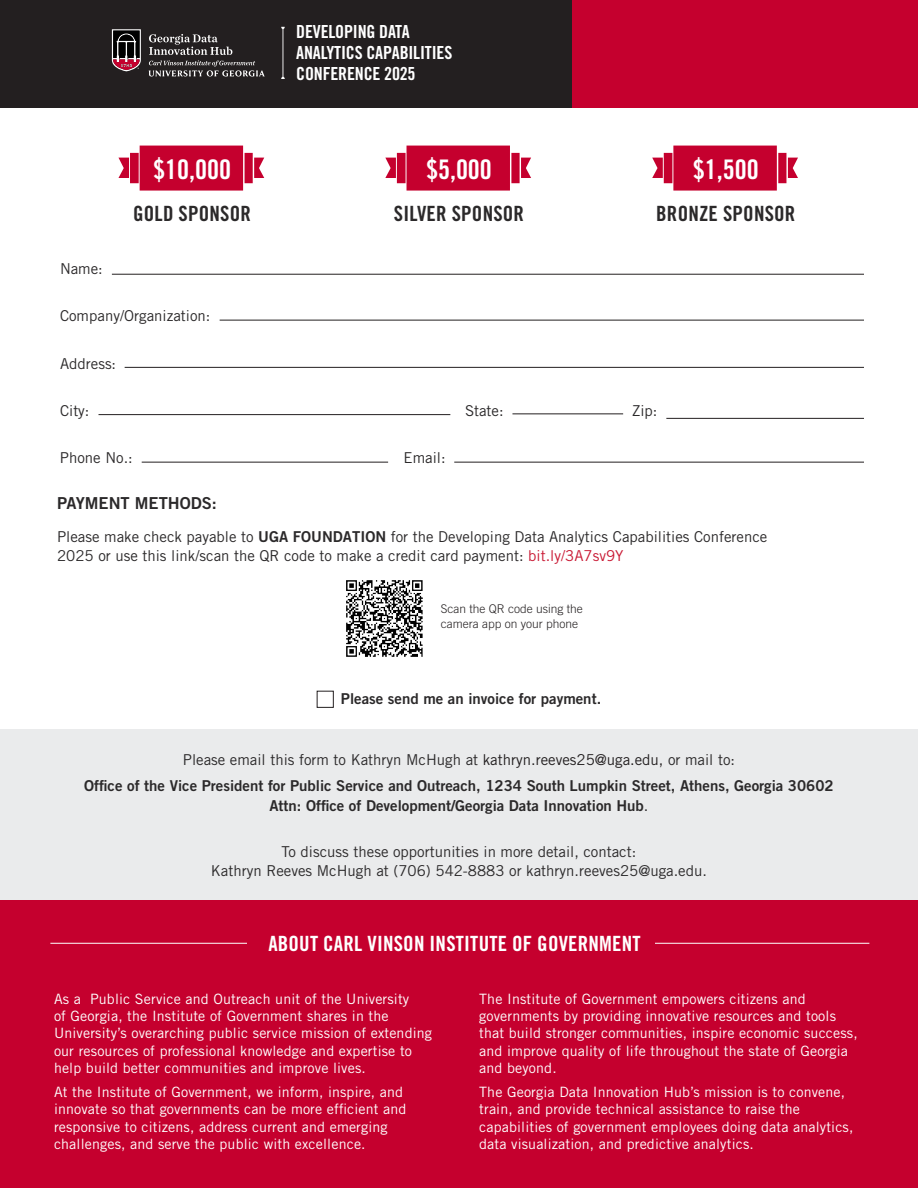
<style>
.page{position:relative;width:918px;height:1188px;background:#fff}
.page>*{position:absolute;margin:0;border:0;box-sizing:border-box;transform-origin:0 0}
.t1{font:27px "Trade Gothic LT Std Bd Cn 20";color:#fff}
.t2{font:21px "Trade Gothic LT Std Bd Cn 20";letter-spacing:.01em;color:#2b292a}
.t3{font:21px "Trade Gothic LT Std Bd Cn 20";letter-spacing:.01em;color:#fff}
.t4{font:18px/21px "Trade Gothic LT Std Bd Cn 20";letter-spacing:-.01em;color:#fff}
.t5{font:16.5px "Trade Gothic LT Std Bd 2";color:#2b292a}
.t6{font:15px/19.5px "Trade Gothic LT Std";color:#2b292a;text-align:center}
.t7{font:15px/26.2px "Trade Gothic LT Std Bd 2";color:#2b292a;text-align:center}
.t8{font:14.25px/17.2px "Trade Gothic LT Std";letter-spacing:.01em;color:#fff}
.t9{font:300 12px/15px "Trade Gothic LT Std";color:#231f20}
.s1{font-family:"Trade Gothic LT Std Bd 2"}
.s2{color:#c91934}
.s3{font-family:"Trade Gothic LT Std"}
.s4{font-family:"Trade Gothic LT Std";color:#231f20}
</style>
<div class="page">
<div style="left:0;top:729px;width:918px;height:172px;background:#eaebec"></div>
<div style="left:0;top:901px;width:918px;height:287px;background:#c5002e"></div>
<hr style="left:50px;top:943px;width:819px;height:1px;background:#fff">
<div style="left:247px;top:920px;width:408px;height:46px;background:#c5002e"></div>
<div style="left:0;top:0;width:574px;height:108px;background:#231f20"></div>
<div style="left:573px;top:0;width:345px;height:108px;background:#c5002e"></div>
<hr style="left:220px;top:320px;width:644px;height:1px;background:#231f20">
<hr style="left:125px;top:367px;width:739px;height:1px;background:#231f20">
<hr style="left:99px;top:414px;width:351px;height:1px;background:#231f20">
<hr style="left:142px;top:462px;width:246px;height:1px;background:#231f20">
<hr style="left:454px;top:462px;width:410px;height:1px;background:#231f20">
<hr style="left:512px;top:413px;width:111px;height:1px;background:#231f20">
<hr style="left:666px;top:418px;width:198px;height:1px;background:#231f20">
<hr style="left:112px;top:274px;width:752px;height:1px;background:#231f20">
<svg style="left:118px;top:146px;width:146px;height:45px;background:#ce2c52"></svg>
<svg style="left:385px;top:146px;width:146px;height:45px;background:#ce2c52"></svg>
<svg style="left:652px;top:146px;width:146px;height:45px;background:#ce2c52"></svg>
<svg style="left:281px;top:27px;width:4px;height:52px"></svg>
<svg style="left:112px;top:29px;width:29px;height:42px"></svg>
<svg style="left:149px;top:34px;width:116px;height:43px"></svg>
<div style="left:317px;top:691px;width:17px;height:17px;border:1px solid #231f20"></div>
<img style="left:347px;top:581px;width:75px;height:75px">
<p class="t1" style="left:153px;top:153px;width:79px">$10,000</p>
<p class="t2" style="left:133px;top:201px;width:119px">GOLD SPONSOR</p>
<p class="t4" style="left:296px;top:21px;width:158px">DEVELOPING DATA<br>ANALYTICS CAPABILITIES</p>
<p class="t4" style="left:296px;top:63px;width:121px">CONFERENCE 2025</p>
<p class="t1" style="left:426px;top:153px;width:67px">$5,000</p>
<p class="t2" style="left:394px;top:201px;width:132px">SILVER SPONSOR</p>
<p class="t1" style="left:693px;top:153px;width:67px">$1,500</p>
<p class="t2" style="left:656px;top:201px;width:141px">BRONZE SPONSOR</p>
<p class="t6" style="left:60px;top:259px;width:44px">Name:</p>
<p class="t6" style="left:60px;top:306px;width:152px">Company/Organization:</p>
<p class="t6" style="left:60px;top:353px;width:58px">Address:</p>
<p class="t6" style="left:60px;top:401px;width:31px">City:</p>
<p class="t6" style="left:465px;top:401px;width:40px">State:</p>
<p class="t6" style="left:632px;top:401px;width:27px">Zip:</p>
<p class="t6" style="left:60px;top:448px;width:74px">Phone No.:</p>
<p class="t6" style="left:404px;top:448px;width:44px">Email:</p>
<p class="t5" style="left:57px;top:493px;width:161px">PAYMENT METHODS:</p>
<p class="t6" style="left:57px;top:527px;width:712px;line-height:18.8px;text-align:left">Please make check payable to <span class="s1">UGA FOUNDATION</span> for the Developing Data Analytics Capabilities Conference<br>2025 or use this link/scan the QR code to make a credit card payment: <span class="s2">bit.ly/3A7sv9Y</span></p>
<p class="t9" style="left:441px;top:601px;width:144px">Scan the QR code using the camera app on your phone</p>
<p class="t7" style="left:341px;top:685px;width:262px">Please send me an invoice for payment.</p>
<p class="t7" style="left:84px;top:746px;width:751px"><span class="s3">Please email this form to Kathryn McHugh at</span> <span class="s4">kathryn.reeves25@uga.edu,</span> <span class="s3">or mail to:<br></span>Office of the Vice President for Public Service and Outreach, 1234 South Lumpkin Street, Athens, Georgia 30602</p>
<p class="t7" style="left:269px;top:792px;width:381px">Attn: Office of Development/Georgia Data Innovation Hub<span class="s3">.</span></p>
<p class="t6" style="left:211px;top:842px;width:498px">To discuss these opportunities in more detail, contact:<br>Kathryn Reeves McHugh at (706) 542-8883 or kathryn.reeves25@uga.edu.</p>
<p class="t3" style="left:268px;top:931px;width:374px">ABOUT CARL VINSON INSTITUTE OF GOVERNMENT</p>
<p class="t8" style="left:54px;top:990px;width:380px">As a Public Service and Outreach unit of the University<br>of Georgia, the Institute of Government shares in the University’s overarching public service mission of extending our resources of professional knowledge and expertise to help build better communities and improve lives.</p>
<p class="t8" style="left:54px;top:1083px;width:354px">At the Institute of Government, we inform, inspire, and innovate so that governments can be more efficient and responsive to citizens, address current and emerging challenges, and serve the public with excellence.</p>
<p class="t8" style="left:479px;top:990px;width:380px">The Institute of Government empowers citizens and governments by providing innovative resources and tools that build stronger communities, inspire economic success, and improve quality of life throughout the state of Georgia and beyond.</p>
<p class="t8" style="left:479px;top:1083px;width:376px">The Georgia Data Innovation Hub’s mission is to convene, train, and provide technical assistance to raise the capabilities of government employees doing data analytics, data visualization, and predictive analytics.</p>
</div>
